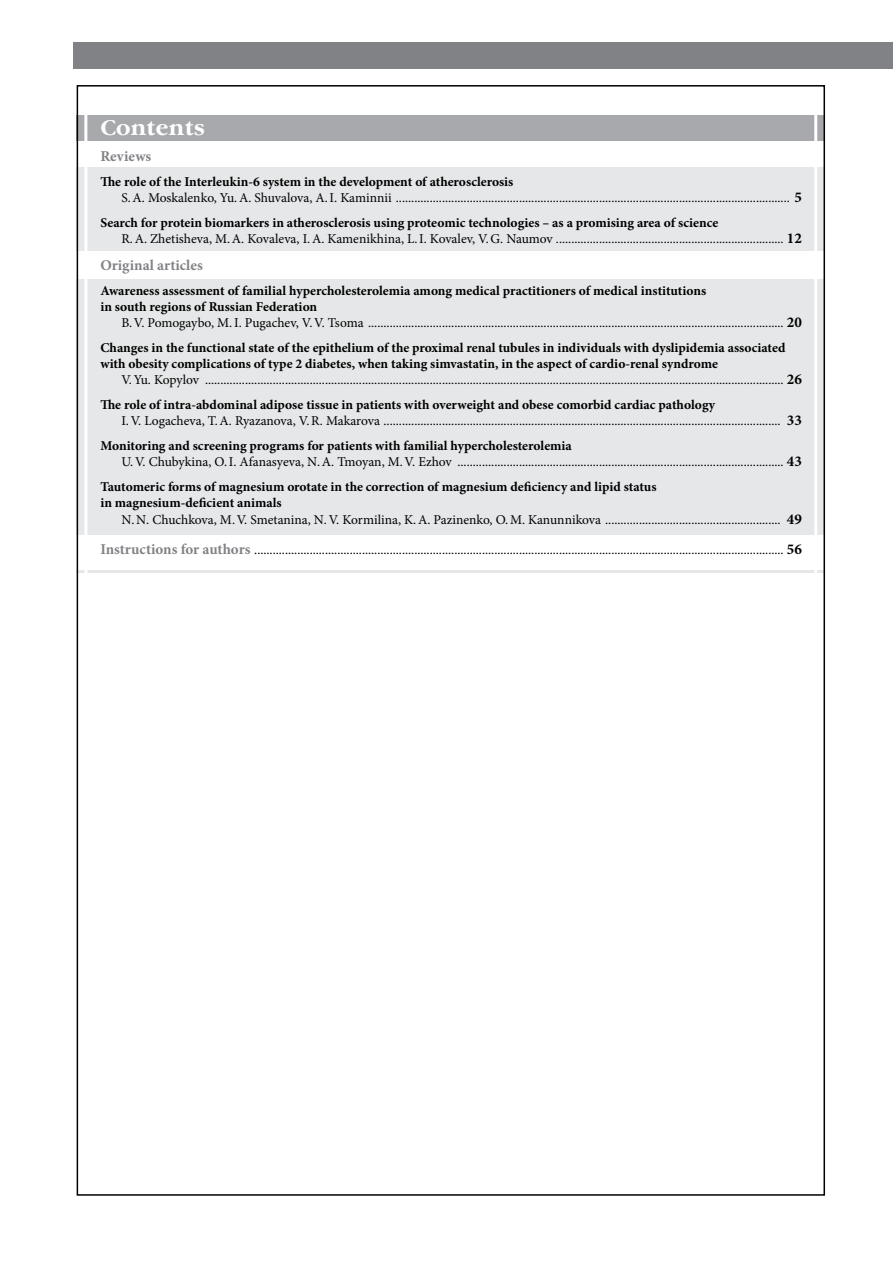
<style>
.page{position:relative;width:893px;height:1263px;background:#fff}
.page>*{position:absolute;margin:0;border:0;box-sizing:border-box;transform-origin:0 0}
.t1{font:700 21px "Garamond C";color:#fff}
.t2{font:700 15px "Minion Pro";color:#808285}
.t3{font:13.5px/16.2px "Minion Pro";color:#000}
.t4{font:700 13.5px/16.2px "Minion Pro";color:#000}
.s1{font-weight:700}
.s2{font-weight:700;font-size:15px}
.s3{font-weight:700;font-size:15px;color:#808285}
</style>
<div class="page">
<div style="left:73px;top:43px;width:820px;height:26px;background:#808285"></div>
<div style="left:77px;top:167px;width:748px;height:84px;background:#e6e7e8"></div>
<hr style="left:77px;top:571px;width:748px;height:2px;background:#e6e7e8">
<div style="left:77px;top:279px;width:748px;height:255px;background:#e6e7e8"></div>
<div style="left:77px;top:115px;width:748px;height:25px;background:#a7a9ac"></div>
<h1 class="t1" style="left:100px;top:116px;width:106px">Contents</h1>
<p class="t2" style="left:100px;top:146px;width:52px">Reviews</p>
<p class="t3" style="left:121px;top:174px;width:682px;text-indent:-21px"><span class="s1">The role of the Interleukin-6 system in the development of atherosclerosis<br></span>S.A. Moskalenko, Yu.A. Shuvalova, A.I. Kaminnii ................................................................................................................................ <span class="s2">5</span></p>
<p class="t3" style="left:121px;top:215px;width:682px;text-indent:-21px"><span class="s1">Search for protein biomarkers in atherosclerosis using proteomic technologies – as a promising area of science<br></span>R.A. Zhetisheva, M.A. Kovaleva, I.A. Kamenikhina, L.I. Kovalev, V.G. Naumov .......................................................................... <span class="s2">12</span></p>
<p class="t2" style="left:100px;top:254px;width:104px">Original articles</p>
<p class="t4" style="left:100px;top:282px;width:607px">Awareness assessment of familial hypercholesterolemia among medical practitioners of medical institutions in south regions of Russian Federation</p>
<p class="t3" style="left:100px;top:310px;width:703px;line-height:24.8px;text-indent:21px">B.V. Pomogaybo, M.I. Pugachev, V.V. Tsoma ....................................................................................................................................... <span class="s2">20<br></span><span class="s1">Changes in the functional state of the epithelium of the proximal renal tubules in individuals with dyslipidemia associated</span></p>
<p class="t3" style="left:121px;top:355px;width:682px;text-indent:-21px"><span class="s1">with obesity complications of type 2 diabetes, when taking simvastatin, in the aspect of cardio-renal syndrome<br></span>V.Yu. Kopylov ............................................................................................................................................................................................ <span class="s2">26</span></p>
<p class="t3" style="left:121px;top:396px;width:682px;text-indent:-21px"><span class="s1">The role of intra-abdominal adipose tissue in patients with overweight and obese comorbid cardiac pathology<br></span>I.V. Logacheva, T.A. Ryazanova, V.R. Makarova ................................................................................................................................. <span class="s2">33</span></p>
<p class="t3" style="left:121px;top:438px;width:682px;text-indent:-21px"><span class="s1">Monitoring and screening programs for patients with familial hypercholesterolemia<br></span>U.V. Chubykina, O.I. Afanasyeva, N.A. Tmoyan, M.V. Ezhov .......................................................................................................... <span class="s2">43</span></p>
<p class="t4" style="left:100px;top:478px;width:558px">Tautomeric forms of magnesium orotate in the correction of magnesium deficiency and lipid status in magnesium-deficient animals</p>
<p class="t3" style="left:121px;top:511px;width:682px">N.N. Chuchkova, M.V. Smetanina, N.V. Kormilina, K.A. Pazinenko, O.M. Kanunnikova ......................................................... <span class="s2">49</span></p>
<p class="t3" style="left:100px;top:542px;width:703px"><span class="s3">Instructions for authors</span> ............................................................................................................................................................................ <span class="s2">56</span></p>
</div>
